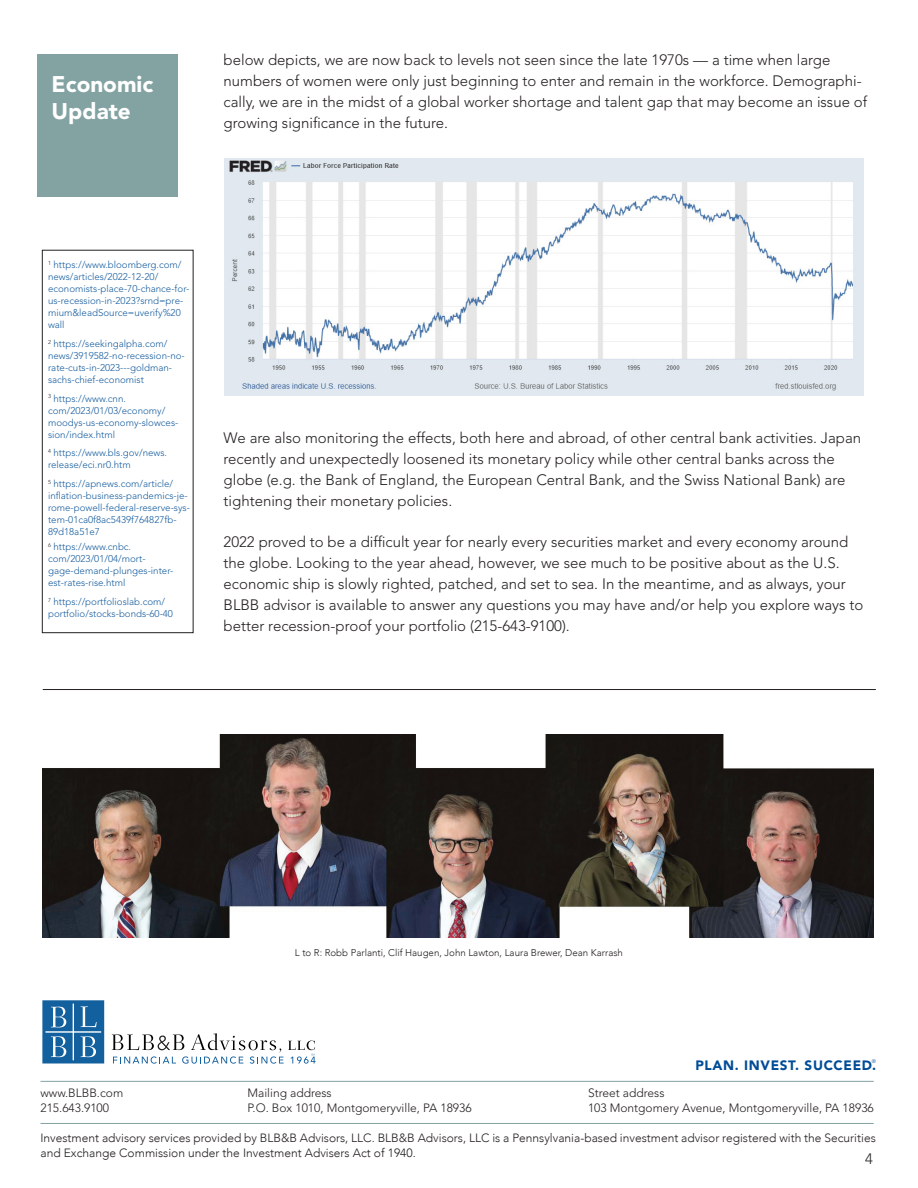
<style>
.page{position:relative;width:918px;height:1188px;background:#fff}
.page>*{position:absolute;margin:0;border:0;box-sizing:border-box;transform-origin:0 0}
.t1{font:900 22.5px "Avenir LT Std";color:#fff}
.t2{font:300 15px/21px "Avenir LT Std";color:#231f20}
.t3{font:900 13.5px "Avenir LT Std";letter-spacing:.05em;color:#004c97}
.t4{font:300 12px/14.4px "Avenir";color:#231f20}
.t5{font:300 12px "Avenir LT Std";color:#231f20}
.t6{font:300 9.75px/12px "Avenir LT Std";color:#175d9e}
.t7{font:300 9.75px "Avenir";color:#231f20}
.t8{font:300 5.25px "Avenir LT Std";color:#004c97}
</style>
<div class="page">
<div style="left:42px;top:250px;width:151px;height:383px;border:1px solid #231f20"></div>
<svg style="left:42px;top:1000px;width:62px;height:63px;background:#3678ad"></svg>
<svg style="left:112px;top:1033px;width:204px;height:31px"></svg>
<hr style="left:40px;top:1081px;width:834px;height:1px;background:#83a2a2">
<hr style="left:40px;top:1123px;width:834px;height:1px;background:#83a2a2">
<div style="left:37px;top:54px;width:141px;height:143px;background:#83a2a2"></div>
<img style="left:42px;top:734px;width:832px;height:203px">
<hr style="left:43px;top:689px;width:833px;height:1px;background:#231f20">
<img style="left:224px;top:158px;width:640px;height:238px">
<p class="t1" style="left:52px;top:70px;width:103px">Economic</p>
<p class="t1" style="left:52px;top:97px;width:81px">Update</p>
<p class="t2" style="left:224px;top:50px;width:645px">below depicts, we are now back to levels not seen since the late 1970s — a time when large numbers of women were only just beginning to enter and remain in the workforce. Demographi&shy;cally, we are in the midst of a global worker shortage and talent gap that may become an issue of growing significance in the future.</p>
<p class="t6" style="left:48px;top:259px;width:143px"><sup>1</sup> https://www.bloomberg.com/ news/articles/2022-12-20/ economists-place-70-chance-for&shy;us-recession-in-2023?srnd=pre&shy;mium&amp;leadSource=uverify%20 wall</p>
<p class="t6" style="left:48px;top:338px;width:138px"><sup>2</sup> https://seekingalpha.com/ news/3919582-no-recession-no&shy;rate-cuts-in-2023---goldman&shy;sachs-chief-economist</p>
<p class="t6" style="left:48px;top:392px;width:132px"><sup>3</sup> https://www.cnn. com/2023/01/03/economy/ moodys-us-economy-slowces&shy;sion/index.html</p>
<p class="t6" style="left:48px;top:447px;width:121px"><sup>4</sup> https://www.bls.gov/news. release/eci.nr0.htm</p>
<p class="t6" style="left:48px;top:478px;width:143px"><sup>5</sup> https://apnews.com/article/ inflation-business-pandemics-je&shy;rome-powell-federal-reserve-sys&shy;tem-01ca0f8ac5439f764827fb-<br>89d18a51e7</p>
<p class="t6" style="left:48px;top:541px;width:127px"><sup>6</sup> https://www.cnbc. com/2023/01/04/mort&shy;gage-demand-plunges-inter&shy;est-rates-rise.html</p>
<p class="t6" style="left:48px;top:596px;width:127px"><sup>7</sup> https://portfolioslab.com/ portfolio/stocks-bonds-60-40</p>
<p class="t2" style="left:224px;top:427px;width:639px">We are also monitoring the effects, both here and abroad, of other central bank activities. Japan recently and unexpectedly loosened its monetary policy while other central banks across the globe (e.g. the Bank of England, the European Central Bank, and the Swiss National Bank) are tightening their monetary policies.</p>
<p class="t2" style="left:224px;top:531px;width:641px">2022 proved to be a difficult year for nearly every securities market and every economy around the globe. Looking to the year ahead, however, we see much to be positive about as the U.S. economic ship is slowly righted, patched, and set to sea. In the meantime, and as always, your BLBB advisor is available to answer any questions you may have and/or help you explore ways to better recession-proof your portfolio (215-643-9100).</p>
<p class="t7" style="left:295px;top:947px;width:330px">L to R: Robb Parlanti, Clif Haugen, John Lawton, Laura Brewer, Dean Karrash</p>
<p class="t8" style="left:872px;top:1058px;width:6px">®</p>
<p class="t3" style="left:695px;top:1057px;width:182px">PLAN. INVEST. SUCCEED.</p>
<p class="t5" style="left:40px;top:1086px;width:84px">www.BLBB.com</p>
<p class="t5" style="left:248px;top:1086px;width:86px">Mailing address</p>
<p class="t5" style="left:588px;top:1086px;width:78px">Street address</p>
<p class="t5" style="left:40px;top:1101px;width:70px">215.643.9100</p>
<p class="t5" style="left:248px;top:1101px;width:226px">P.O. Box 1010, Montgomeryville, PA 18936</p>
<p class="t5" style="left:588px;top:1101px;width:287px">103 Montgomery Avenue, Montgomeryville, PA 18936</p>
<p class="t4" style="left:40px;top:1131px;width:837px">Investment advisory services provided by BLB&amp;B Advisors, LLC. BLB&amp;B Advisors, LLC is a Pennsylvania-based investment advisor registered with the Securities and Exchange Commission under the Investment Advisers Act of 1940.</p>
<p class="t2" style="left:865px;top:1148px;width:9px">4</p>
</div>
